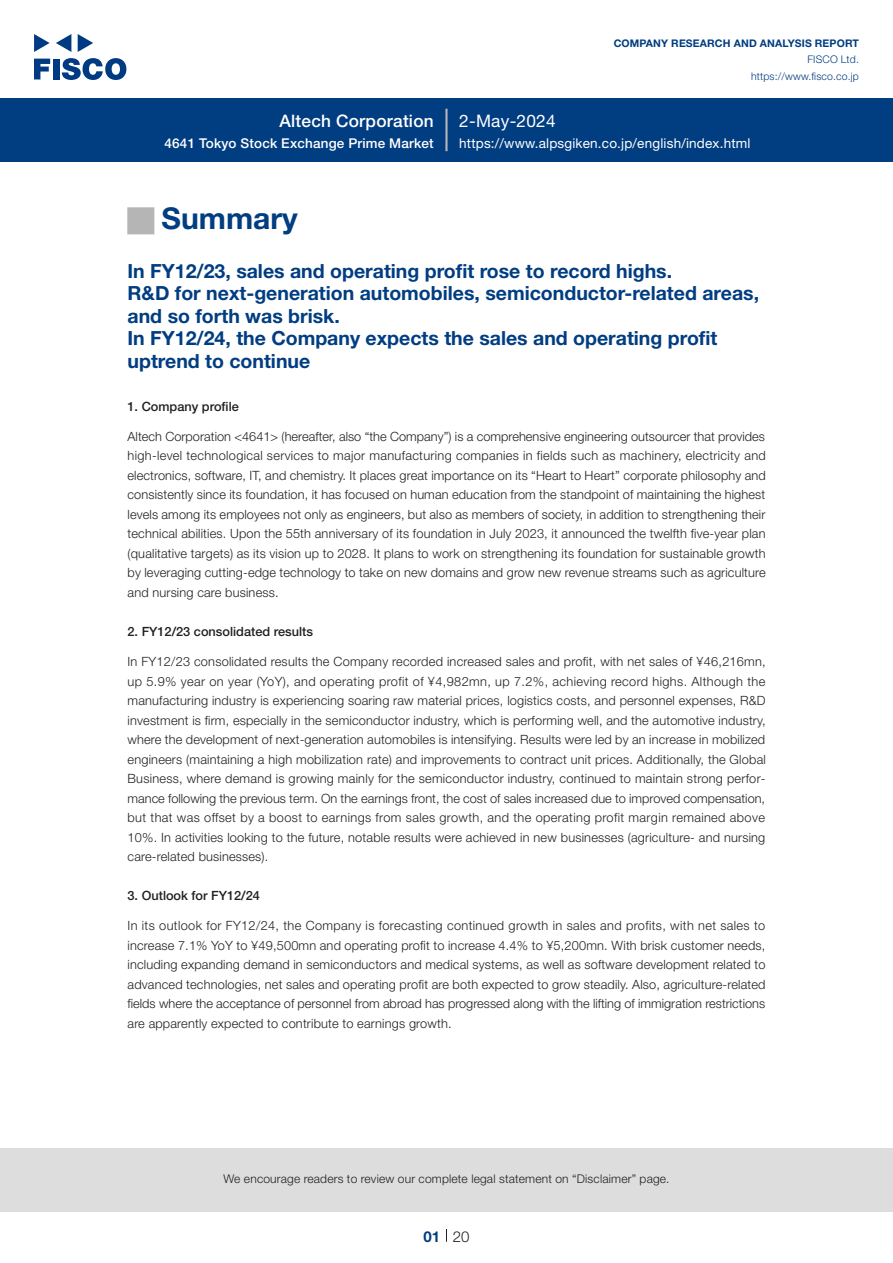
<style>
.page{position:relative;width:893px;height:1263px;background:#fff}
.page>*{position:absolute;margin:0;border:0;box-sizing:border-box;transform-origin:0 0}
.t1{font:700 30px "Helvetica Neue LT Std";color:#003d81}
.t2{font:27px "European Pi Std 1";color:#b5b5b6}
.t3{font:700 19.5px/22.5px "Helvetica Neue LT Std";color:#003d81}
.t4{font:500 17.25px "Helvetica Neue LT Std";letter-spacing:.015em;color:#fff}
.t5{font:17.25px "Helvetica Neue LT Std";letter-spacing:.015em;color:#fff}
.t6{font:300 15px "Helvetica Neue LT Std";color:#231f20}
.t7{font:700 15px "Helvetica Neue LT Std";color:#003d81}
.t8{font:13.5px "Helvetica Neue LT Std";letter-spacing:.015em;color:#fff}
.t9{font:500 13.5px "Helvetica Neue LT Std";letter-spacing:.015em;color:#fff}
.t10{font:300 12.75px/19.5px "Helvetica Neue LT Std";letter-spacing:.015em;color:#231f20;text-align:justify}
.t11{font:500 12.75px "Helvetica Neue LT Std";color:#231f20}
.t12{font:300 12px "Helvetica Neue LT Std";letter-spacing:.015em;color:#231f20}
.t13{font:700 10.5px "Helvetica Neue LT Std";letter-spacing:.015em;color:#003d81}
.t14{font:300 10.5px/16.5px "Helvetica Neue LT Std";letter-spacing:.015em;color:#003d81;text-align:right}
</style>
<div class="page">
<div style="left:0;top:1148px;width:893px;height:64px;background:#ddd"></div>
<svg style="left:34px;top:59px;width:16px;height:20px"></svg>
<div style="left:53px;top:59px;width:6px;height:20px;background:#003a83"></div>
<svg style="left:62px;top:58px;width:64px;height:22px"></svg>
<svg style="left:34px;top:34px;width:16px;height:18px"></svg>
<svg style="left:78px;top:34px;width:15px;height:18px"></svg>
<svg style="left:56px;top:34px;width:15px;height:18px"></svg>
<div style="left:0;top:98px;width:893px;height:64px;background:#003d81"></div>
<hr style="left:445px;top:109px;width:3px;height:42px;background:#b5b5b6">
<svg style="left:446px;top:1229px;width:1px;height:13px"></svg>
<h3 class="t4" style="left:279px;top:110px;width:156px">Altech Corporation</h3>
<p class="t9" style="left:165px;top:135px;width:271px">4641 Tokyo Stock Exchange Prime Market</p>
<h3 class="t5" style="left:459px;top:110px;width:98px">2-May-2024</h3>
<p class="t13" style="left:614px;top:37px;width:247px">COMPANY RESEARCH AND ANALYSIS REPORT</p>
<p class="t14" style="left:751px;top:51px;width:109px">FISCO Ltd. https://www.fisco.co j p.</p>
<p class="t8" style="left:459px;top:135px;width:293px">https://www.alpsgiken.co j p. /english/index.html</p>
<h2 class="t2" style="left:128px;top:206px;width:28px">■</h2>
<p class="t3" style="left:128px;top:259px;width:633px">In FY12/23, sales and operating profit rose to record highs.<br>R&amp;D for next-generation automobiles, semiconductor-related areas, and so forth was brisk.<br>In FY12/24, the Company expects the sales and operating profit uptrend to continue</p>
<p class="t11" style="left:128px;top:399px;width:113px">1. Company profile</p>
<p class="t10" style="left:128px;top:426px;width:640px">Altech Corporation &lt;4641&gt; (hereafter, also “the Company”) is a comprehensive engineering outsourcer that provides high-level technological services to major manufacturing companies in fields such as machinery, electricity and electronics, software IT, , and chemistry It. places great importance on its “Heart to Heart” corporate philosophy and consistently since its foundation it, has focused on human education from the standpoint of maintaining the highest levels among its employees not only as engineers, but also as members of society in, addition to strengthening their technical abilities. Upon the 55th anniversary of its foundation in July 2023, it announced the twelfth five-year plan (qualitative targets) as its vision up to 2028. It plans to work on strengthening its foundation for sustainable growth by leveraging cutting-edge technology to take on new domains and grow new revenue streams such as agriculture and nursing care business.</p>
<p class="t11" style="left:128px;top:624px;width:187px">2. FY12/23 consolidated results</p>
<p class="t10" style="left:128px;top:651px;width:640px">In FY12/23 consolidated results the Company recorded increased sales and profit, with net sales of ¥46,216mn, up 5.9% year on year (YoY ,) and operating profit of ¥4,982mn, up 7.2%, achieving record highs. Although the manufacturing industry is experiencing soaring raw material prices, logistics costs, and personnel expenses R, &amp;D investment is firm, especially in the semiconductor industry, which is performing well, and the automotive industry, where the development of next-generation automobiles is intensifying. Results were led by an increase in mobilized engineers (maintaining a high mobilization rate) and improvements to contract unit prices. Additionally, the Global</p>
<p class="t10" style="left:128px;top:788px;width:639px">mance following the previous term. On the earnings front, the cost of sales increased due to improved compensation,</p>
<h1 class="t1" style="left:162px;top:200px;width:138px">Summary</h1>
<p class="t10" style="left:128px;top:768px;width:639px">Business, where demand is growing mainly for the semiconductor industry, continued to maintain strong perfor-</p>
<p class="t10" style="left:128px;top:807px;width:639px">but that was offset by a boost to earnings from sales growth, and the operating profit margin remained above 10%. In activities looking to the future, notable results were achieved in new businesses (agriculture- and nursing care-related businesses .(</p>
<p class="t11" style="left:128px;top:888px;width:134px">3. Outlook for FY12/24</p>
<p class="t10" style="left:128px;top:916px;width:639px">In its outlook for FY12/24, the Company is forecasting continued growth in sales and profits, with net sales to increase 7.1% YoY to ¥49,500mn and operating profit to increase 4.4% to ¥5,200mn. With brisk customer needs, including expanding demand in semiconductors and medical systems, as well as software development related to advanced technologies, net sales and operating profit are both expected to grow steadily. Also, agriculture-related fields where the acceptance of personnel from abroad has progressed along with the lifting of immigration restrictions are apparently expected to contribute to earnings growth.</p>
<p class="t12" style="left:223px;top:1171px;width:448px">We encourage readers to review our complete legal statement on “Disclaimer” page.</p>
<p class="t7" style="left:423px;top:1227px;width:18px">01</p>
<p class="t6" style="left:453px;top:1227px;width:18px">20</p>
</div>
